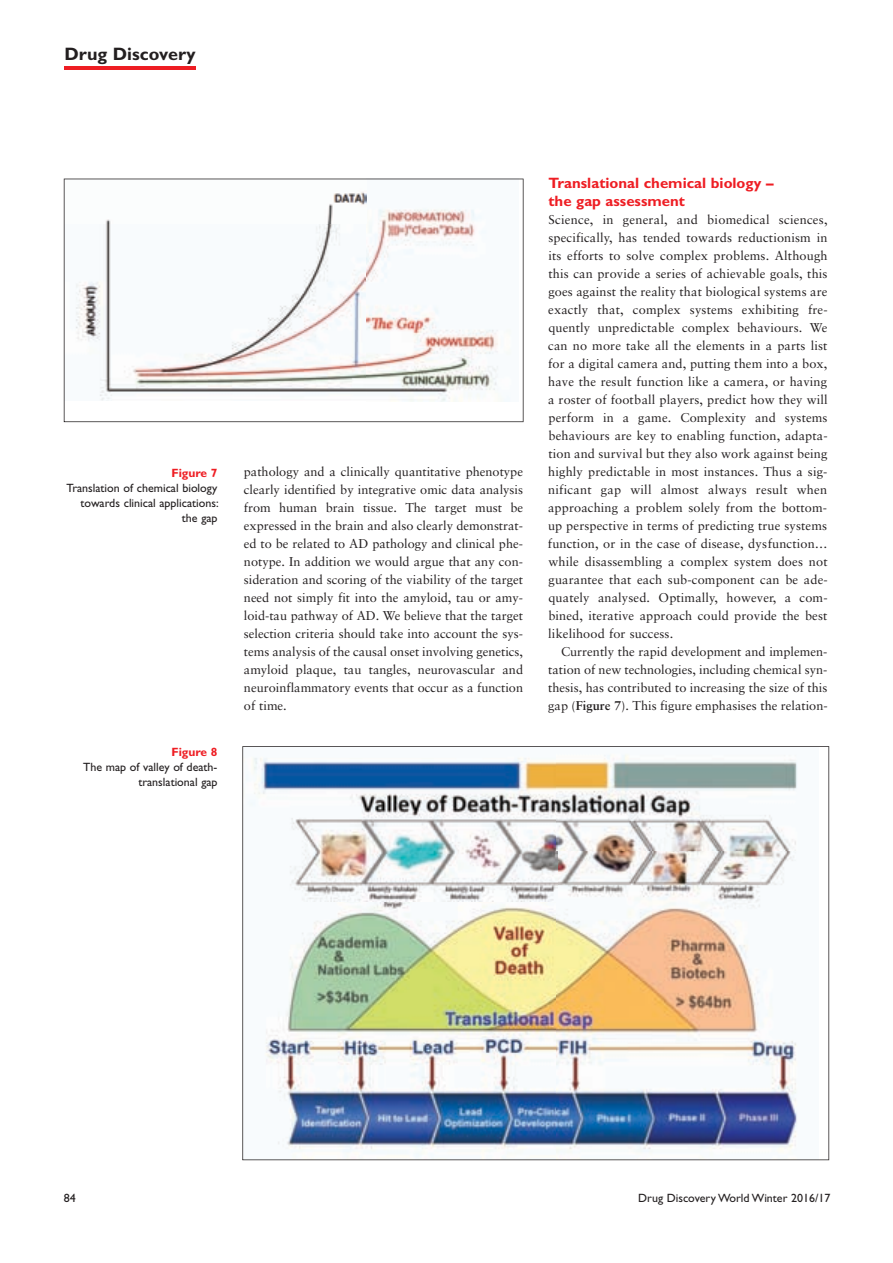
<style>
.page{position:relative;width:893px;height:1263px;background:#fff}
.page>*{position:absolute;margin:0;border:0;box-sizing:border-box;transform-origin:0 0}
.t1{font:700 18px "Gill Sans";color:#231f20}
.t2{font:700 15px/18px "Gill Sans";color:#ee1d23}
.t3{font:12.75px/18px "Sabon";color:#231f20;text-align:justify}
.t4{font:12px/15px "Gill Sans";color:#231f20;text-align:right}
.t5{font:700 12px "Gill Sans";color:#ee1d23}
.s1{font-weight:700}
</style>
<div class="page">
<hr style="left:65px;top:67px;width:131px;height:3px;background:#ee1d23">
<svg style="left:64px;top:179px;width:460px;height:243px"></svg>
<img style="left:242px;top:746px;width:587px;height:414px">
<h1 class="t1" style="left:65px;top:47px;width:133px">Drug Discovery</h1>
<p class="t5" style="left:171px;top:468px;width:48px">Figure 7</p>
<p class="t4" style="left:67px;top:481px;width:154px">Translation of chemical biology towards clinical applications: the gap</p>
<p class="t5" style="left:171px;top:747px;width:48px">Figure 8</p>
<p class="t4" style="left:83px;top:760px;width:136px">The map of valley of death&shy;translational gap</p>
<p class="t3" style="left:244px;top:464px;width:281px">pathology and a clinically quantitative phenotype clearly identified by integrative omic data analysis from human brain tissue. The target must be expressed in the brain and also clearly demonstrat&shy;ed to be related to AD pathology and clinical phe&shy;notype. In addition we would argue that any con&shy;sideration and scoring of the viability of the target need not simply fit into the amyloid, tau or amy&shy;loid-tau pathway of AD. We believe that the target selection criteria should take into account the sys&shy;tems analysis of the causal onset involving genetics, amyloid plaque, tau tangles, neurovascular and neuroinflammatory events that occur as a function of time.</p>
<p class="t2" style="left:549px;top:175px;width:227px">Translational chemical biology – the gap assessment</p>
<p class="t3" style="left:548px;top:212px;width:281px">Science, in general, and biomedical sciences, specifically, has tended towards reductionism in its efforts to solve complex problems. Although this can provide a series of achievable goals, this goes against the reality that biological systems are exactly that, complex systems exhibiting fre&shy;quently unpredictable complex behaviours. We can no more take all the elements in a parts list for a digital camera and, putting them into a box, have the result function like a camera, or having a roster of football players, predict how they will perform in a game. Complexity and systems behaviours are key to enabling function, adapta&shy;tion and survival but they also work against being highly predictable in most instances. Thus a sig&shy;nificant gap will almost always result when approaching a problem solely from the bottom&shy;up perspective in terms of predicting true systems function, or in the case of disease, dysfunction… while disassembling a complex system does not guarantee that each sub-component can be ade&shy;quately analysed. Optimally, however, a com&shy;bined, iterative approach could provide the best likelihood for success.</p>
<p class="t3" style="left:548px;top:644px;width:281px;text-indent:13px">Currently the rapid development and implemen&shy;tation of new technologies, including chemical syn&shy;thesis, has contributed to increasing the size of this gap (<span class="s1">Figure 7</span>). This figure emphasises the relation-</p>
<p class="t4" style="left:64px;top:1191px;width:13px">84</p>
<p class="t4" style="left:638px;top:1191px;width:194px">Drug Discovery World Winter 2016/17</p>
</div>
